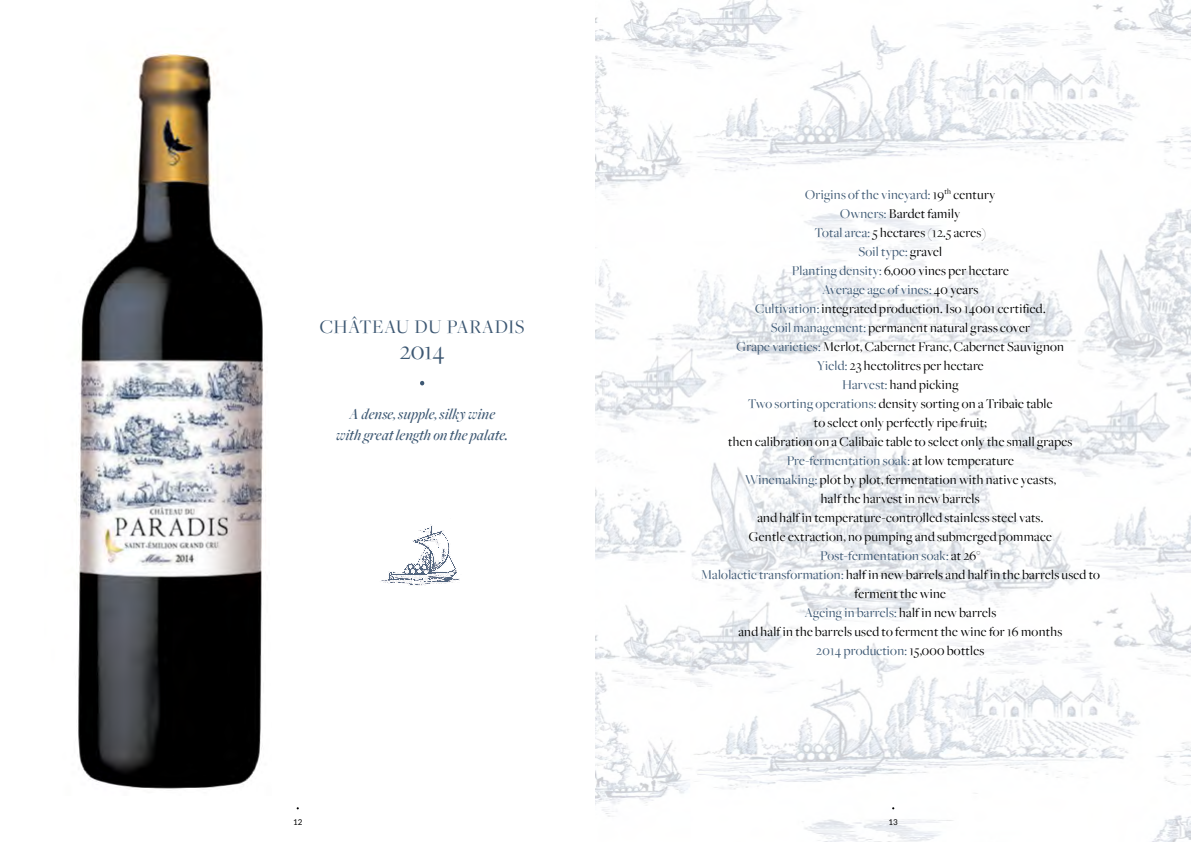
<style>
.page{position:relative;width:1191px;height:842px;background:#fff}
.page>*{position:absolute;margin:0;border:0;box-sizing:border-box;transform-origin:0 0}
.t1{font:26px "Freight Big";color:#3d5873}
.t2{font:20px "Freight Big";letter-spacing:.02em;color:#3d5873}
.t3{font:italic 500 16px/21.2px "Freight Big";letter-spacing:.01em;color:#3d5873;text-align:center}
.t4{font:14px/19px "Freight Big";letter-spacing:.02em;color:#000;text-align:center}
.t5{font:8px "Lato";color:#000}
.s1{color:#3d5873}
</style>
<div class="page">
<img style="left:595px;top:0;width:596px;height:842px">
<img style="left:74px;top:53px;width:190px;height:736px">
<img style="left:381px;top:524px;width:79px;height:62px">
<svg style="left:420px;top:381px;width:4px;height:4px"></svg>
<h2 class="t2" style="left:320px;top:316px;width:206px">CHÂTEAU DU PARADIS</h2>
<h1 class="t1" style="left:400px;top:337px;width:46px">2014</h1>
<p class="t3" style="left:336px;top:404px;width:173px">A dense, supple, silky wine with great length on the palate.</p>
<p class="t5" style="left:293px;top:817px;width:11px">12</p>
<p class="t4" style="left:700px;top:185px;width:401px"><span class="s1">Origins of the vineyard:</span> 19<sup>th</sup> century<br><span class="s1">Owners:</span> Bardet family<br><span class="s1">Total area:</span> 5 hectares (12.5 acres)<br><span class="s1">Soil type:</span> gravel<br><span class="s1">Planting density:</span> 6,000 vines per hectare<br><span class="s1">Average age of vines:</span> 40 years<br><span class="s1">Cultivation:</span> integrated production. Iso 14001 certified.<br><span class="s1">Soil management:</span> permanent natural grass cover<br><span class="s1">Grape varieties:</span> Merlot, Cabernet Franc, Cabernet Sauvignon<br><span class="s1">Yield:</span> 23 hectolitres per hectare<br><span class="s1">Harvest:</span> hand picking<br><span class="s1">Two sorting operations:</span> density sorting on a Tribaie table<br>to select only perfectly ripe fruit;<br>then calibration on a Calibaie table to select only the small grapes <span class="s1">Pre-fermentation soak:</span> at low temperature<br><span class="s1">Winemaking:</span> plot by plot, fermentation with native yeasts,<br>half the harvest in new barrels<br>and half in temperature-controlled stainless steel vats.<br>Gentle extraction, no pumping and submerged pommace <span class="s1">Post-fermentation soak:</span> at 26°<br><span class="s1">Malolactic transformation:</span> half in new barrels and half in the barrels used to ferment the wine<br><span class="s1">Ageing in barrels:</span> half in new barrels<br>and half in the barrels used to ferment the wine for 16 months<br><span class="s1">2014 production:</span> 15,000 bottles</p>
<p class="t5" style="left:888px;top:817px;width:11px">13</p>
</div>
